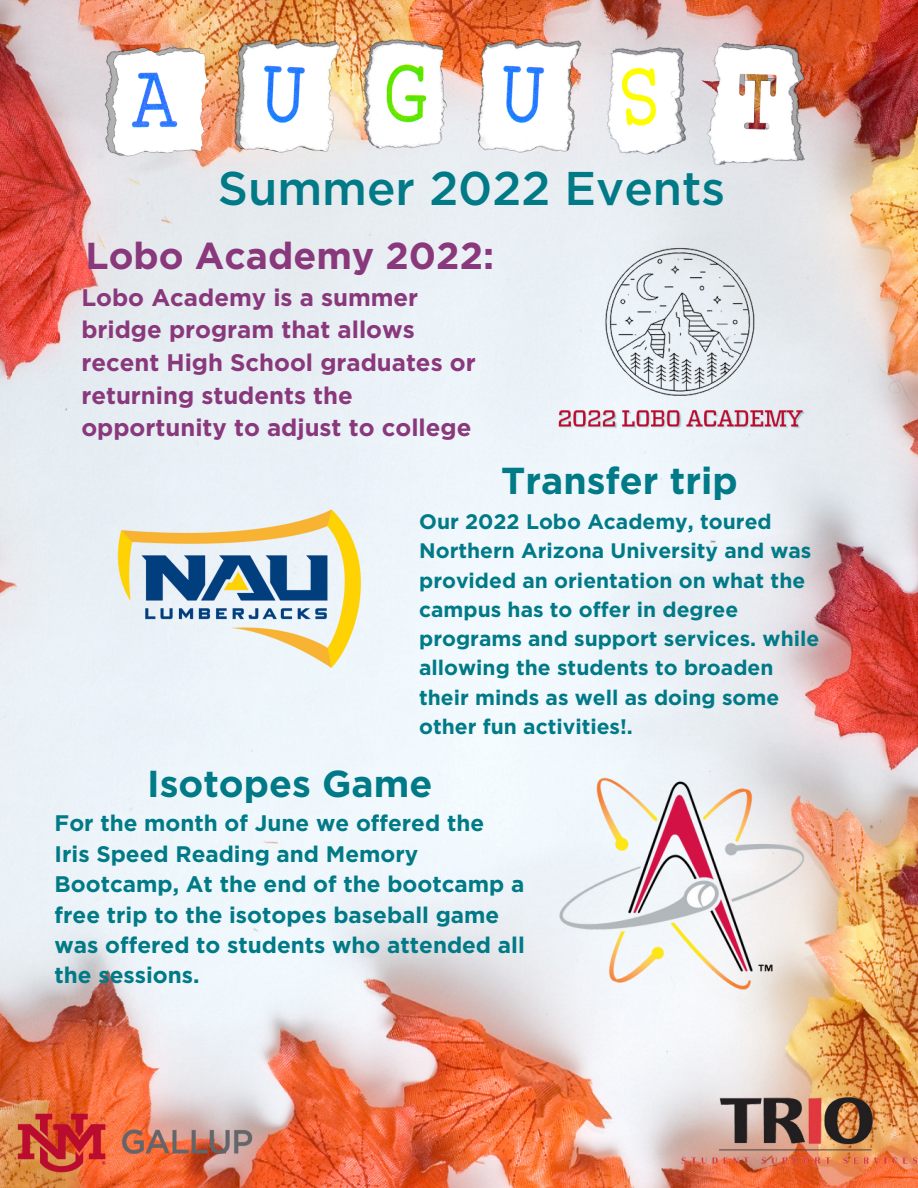
<style>
.page{position:relative;width:918px;height:1188px;background:#fff}
.page>*{position:absolute;margin:0;border:0;box-sizing:border-box;transform-origin:0 0}
.t1{font:500 47.25px "Gotham";color:#007a86}
.t2{font:700 37.5px "Gotham";color:#007a86}
.t3{font:700 37.5px "Gotham";color:#8a387c}
.t4{font:700 24px/32.7px "Gotham";color:#8a387c}
.t5{font:700 22.5px/30.3px "Gotham";color:#007a86}
.t6{font:700 21px/29.2px "Gotham";color:#007a86}
</style>
<div class="page">
<img style="left:0;top:0;width:918px;height:1188px">
<img style="left:98px;top:0;width:722px;height:188px">
<img style="left:682px;top:1087px;width:236px;height:101px">
<img style="left:0;top:1096px;width:270px;height:92px">
<img style="left:108px;top:498px;width:261px;height:183px">
<img style="left:520px;top:768px;width:328px;height:229px">
<img style="left:548px;top:227px;width:268px;height:211px">
<h1 class="t1" style="left:218px;top:160px;width:509px">Summer 2022 Events</h1>
<h2 class="t3" style="left:85px;top:233px;width:410px">Lobo Academy 2022:</h2>
<p class="t4" style="left:81px;top:281px;width:396px">Lobo Academy is a summer bridge program that allows recent High School graduates or returning students the opportunity to adjust to college</p>
<h2 class="t2" style="left:501px;top:458px;width:238px">Transfer trip</h2>
<p class="t6" style="left:419px;top:507px;width:402px">Our 2022 Lobo Academy, toured<br>Northern Arizona University and was provided an orientation on what the campus has to offer in degree programs and support services. while allowing the students to broaden their minds as well as doing some other fun activities!.</p>
<h2 class="t2" style="left:147px;top:761px;width:287px">Isotopes Game</h2>
<p class="t5" style="left:55px;top:808px;width:472px">For the month of June we offered the<br>Iris Speed Reading and Memory<br>Bootcamp, At the end of the bootcamp a free trip to the isotopes baseball game was offered to students who attended all the sessions.</p>
</div>
